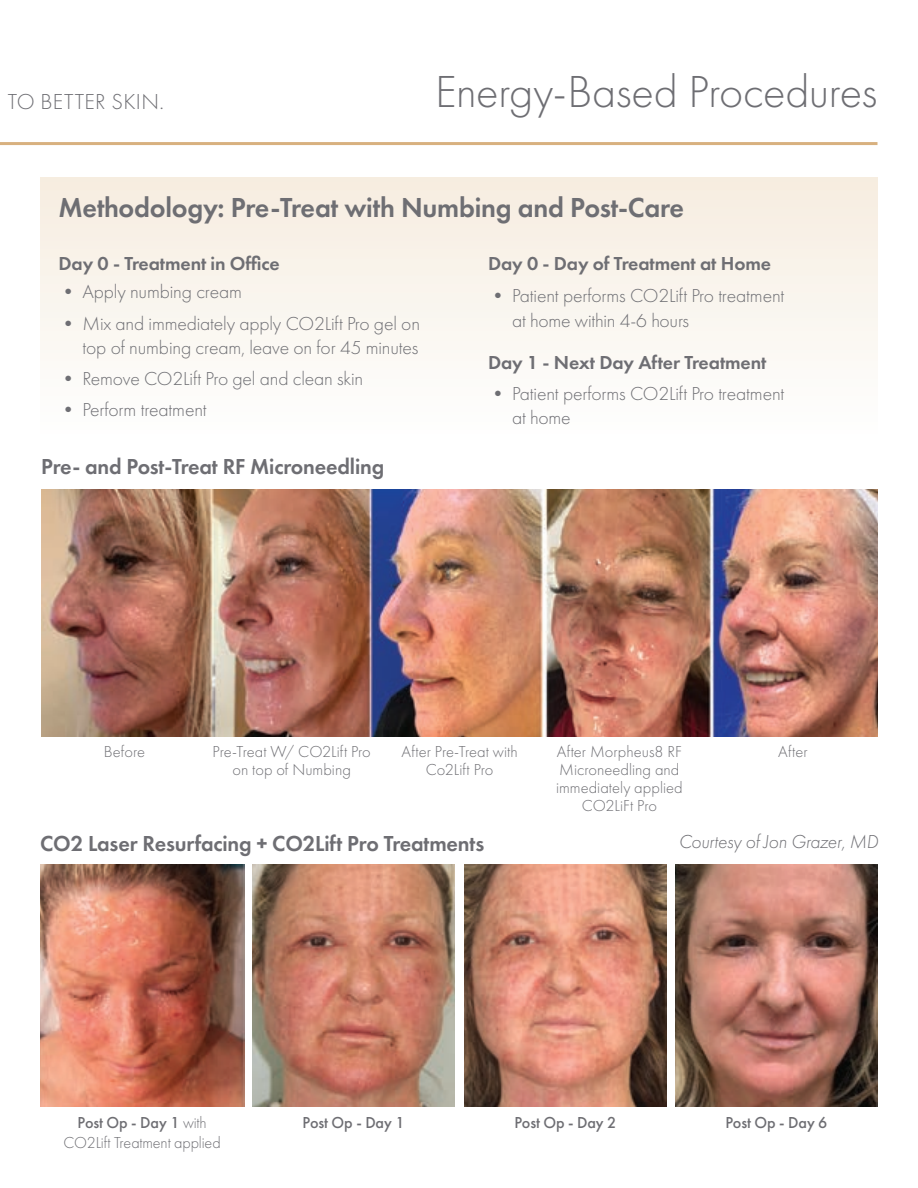
<style>
.page{position:relative;width:918px;height:1188px;background:#fff}
.page>*{position:absolute;margin:0;border:0;box-sizing:border-box;transform-origin:0 0}
.t1{font:300 46.5px "Futura PT";letter-spacing:-.005em;color:#6e6e73}
.t2{font:600 28.5px "Futura PT";letter-spacing:-.01em;color:#6e6e73}
.t3{font:600 22.5px "Futura PT";letter-spacing:-.01em;color:#6e6e73}
.t4{font:300 22.5px "Futura PT";letter-spacing:.015em;color:#6e6e73}
.t5{font:300 19.5px/24.5px "Futura PT";letter-spacing:-.01em;color:#6e6e73}
.t6{font:600 19.5px "Futura PT";letter-spacing:-.01em;color:#6e6e73}
.t7{font:italic 300 19.5px "Futura PT";letter-spacing:-.01em;color:#6e6e73}
.t8{font:300 16.5px/18px "Futura PT";color:#6e6e73;text-align:center}
.Photo_Copy{font:500 16.5px "Futura PT";letter-spacing:-.01em;color:#6e6e73}
.s1{font-weight:300}
</style>
<div class="page">
<hr style="left:0;top:142px;width:878px;height:3px;background:#d8b17f">
<div style="left:40px;top:177px;width:837px;height:261px;background:linear-gradient(to bottom,#f6ede0,#fefffe)"></div>
<img style="left:40px;top:865px;width:204px;height:241px">
<img style="left:253px;top:865px;width:202px;height:241px">
<img style="left:464px;top:865px;width:202px;height:241px">
<img style="left:676px;top:865px;width:202px;height:241px">
<img style="left:41px;top:489px;width:837px;height:247px">
<p class="t4" style="left:8px;top:89px;width:158px">TO BETTER SKIN.</p>
<h1 class="t1" style="left:435px;top:66px;width:444px">Energy-Based Procedures</h1>
<p class="t2" style="left:59px;top:190px;width:627px">Methodology: Pre-Treat with Numbing and Post-Care</p>
<p class="t6" style="left:59px;top:251px;width:223px">Day 0 - Treatment in Office</p>
<p class="t5" style="left:59px;top:280px;width:185px">• Apply numbing cream</p>
<p class="t5" style="left:59px;top:311px;width:363px;text-align:right">• Mix and immediately apply CO2Lift Pro gel on top of numbing cream, leave on for 45 minutes</p>
<p class="t5" style="left:59px;top:367px;width:306px">• Remove CO2Lift Pro gel and clean skin</p>
<p class="t5" style="left:59px;top:398px;width:150px">• Perform treatment</p>
<p class="t3" style="left:41px;top:453px;width:345px">Pre- and Post-Treat RF Microneedling</p>
<p class="t6" style="left:488px;top:251px;width:284px">Day 0 - Day of Treatment at Home</p>
<p class="t5" style="left:512px;top:283px;width:274px;line-height:25.2px;text-indent:-24px">• Patient performs CO2Lift Pro treatment at home within 4-6 hours</p>
<p class="t6" style="left:488px;top:350px;width:280px">Day 1 - Next Day After Treatment</p>
<p class="t5" style="left:512px;top:381px;width:274px;text-indent:-24px">• Patient performs CO2Lift Pro treatment at home</p>
<p class="t8" style="left:104px;top:742px;width:43px">Before</p>
<p class="t8" style="left:213px;top:742px;width:160px">Pre-Treat W/ CO2Lift Pro on top of Numbing</p>
<p class="t8" style="left:402px;top:742px;width:118px">After Pre-Treat with<br>Co2Lift Pro</p>
<p class="t8" style="left:556px;top:742px;width:128px">After Morpheus8 RF<br>Microneedling and immediately applied<br>CO2LiFt Pro</p>
<p class="t8" style="left:778px;top:742px;width:31px">After</p>
<p class="t3" style="left:40px;top:829px;width:446px">CO2 Laser Resurfacing + CO2Lift Pro Treatments</p>
<p class="t7" style="left:679px;top:831px;width:201px">Courtesy of Jon Grazer, MD</p>
<p class="Photo_Copy" style="left:78px;top:1113px;width:131px">Post Op - Day 1 <span class="s1">with</span></p>
<p class="Photo_Copy" style="left:303px;top:1113px;width:103px">Post Op - Day 1</p>
<p class="Photo_Copy" style="left:514px;top:1113px;width:103px">Post Op - Day 2</p>
<p class="Photo_Copy" style="left:726px;top:1113px;width:103px">Post Op - Day 6</p>
<p class="t8" style="left:64px;top:1134px;width:159px">CO2Lift Treatment applied</p>
</div>
